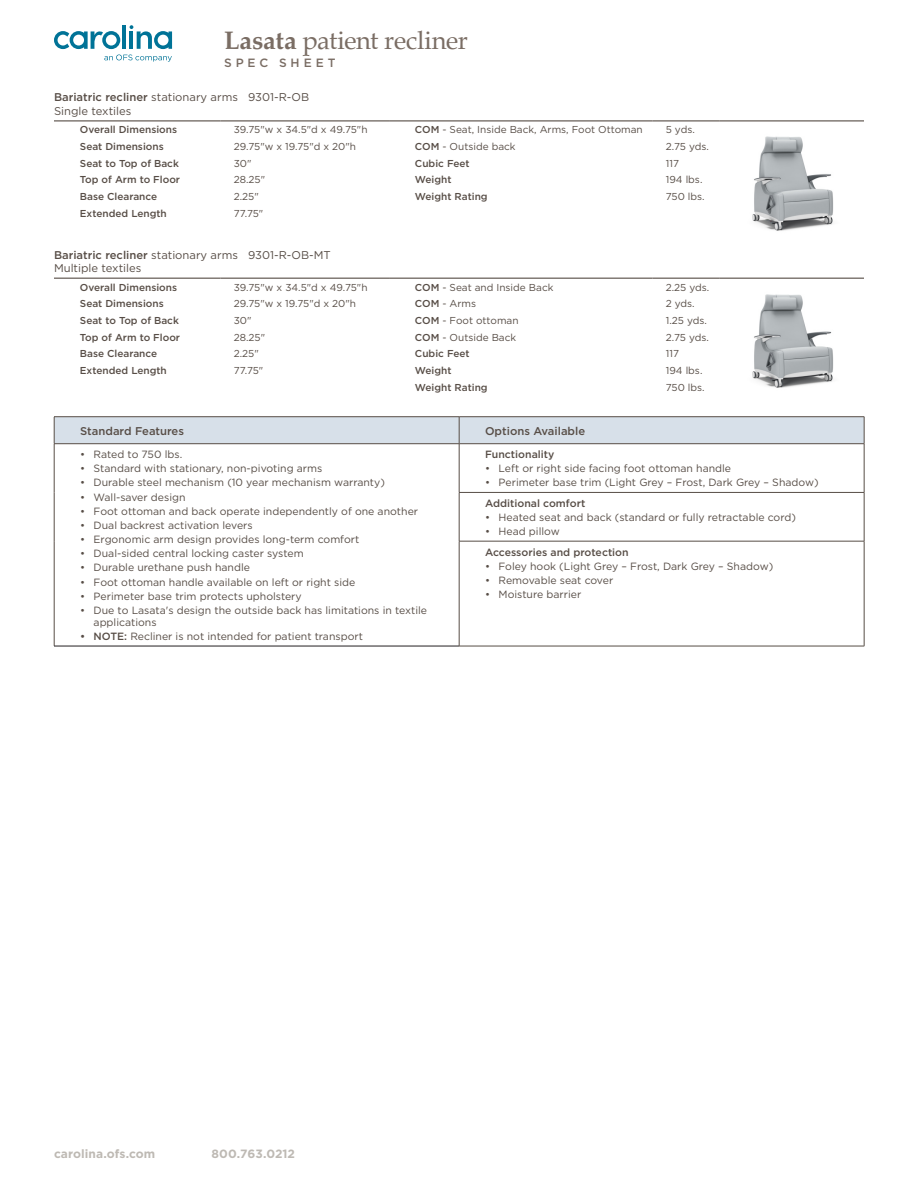
<style>
.page{position:relative;width:918px;height:1188px;background:#fff}
.page>*{position:absolute;margin:0;border:0;box-sizing:border-box;transform-origin:0 0}
.t1{font:25.5px "Palatino";letter-spacing:-.015em;color:#7a6d64}
.t2{font:700 12px "Gotham";letter-spacing:.005em;color:#a8a29a}
.t3{font:500 12px "Gotham";letter-spacing:.325em;color:#7a6d64}
.t4{font:11.25px "Gotham";color:#574d46}
.t5{font:500 11.25px "Gotham";color:#574d46}
.t6{font:10.5px/12px "Gotham";color:#574d46}
.t7{font:500 10.5px "Gotham";color:#574d46}
.t8{font:10.05px "Gotham";color:#574d46}
.t9{font:500 10.05px "Gotham";color:#574d46}
.s1{font-weight:700}
.s2{font-weight:500}
</style>
<div class="page">
<hr style="left:54px;top:120px;width:166px;height:1px;background:#574d46">
<hr style="left:220px;top:120px;width:169px;height:1px;background:#574d46">
<hr style="left:389px;top:120px;width:263px;height:1px;background:#574d46">
<hr style="left:720px;top:120px;width:144px;height:1px;background:#574d46">
<hr style="left:652px;top:120px;width:68px;height:1px;background:#574d46">
<img style="left:752px;top:136px;width:82px;height:95px">
<hr style="left:54px;top:278px;width:166px;height:1px;background:#574d46">
<hr style="left:220px;top:278px;width:169px;height:1px;background:#574d46">
<hr style="left:389px;top:278px;width:263px;height:1px;background:#574d46">
<hr style="left:720px;top:278px;width:144px;height:1px;background:#574d46">
<hr style="left:652px;top:278px;width:68px;height:1px;background:#574d46">
<img style="left:752px;top:294px;width:82px;height:94px">
<hr style="left:54px;top:416px;width:405px;height:1px;background:#574d46">
<hr style="left:459px;top:416px;width:405px;height:1px;background:#574d46">
<div style="left:54px;top:417px;width:811px;height:27px;background:#d7e0e9"></div>
<hr style="left:54px;top:443px;width:405px;height:1px;background:#574d46">
<hr style="left:54px;top:444px;width:1px;height:48px;background:#574d46">
<hr style="left:459px;top:443px;width:405px;height:1px;background:#574d46">
<hr style="left:459px;top:444px;width:1px;height:48px;background:#574d46">
<hr style="left:864px;top:444px;width:1px;height:48px;background:#574d46">
<hr style="left:54px;top:492px;width:1px;height:49px;background:#574d46">
<hr style="left:459px;top:492px;width:405px;height:1px;background:#574d46">
<hr style="left:459px;top:493px;width:1px;height:48px;background:#574d46">
<hr style="left:864px;top:493px;width:1px;height:48px;background:#574d46">
<hr style="left:54px;top:541px;width:1px;height:105px;background:#574d46">
<hr style="left:459px;top:541px;width:405px;height:1px;background:#574d46">
<hr style="left:459px;top:541px;width:1px;height:105px;background:#574d46">
<hr style="left:864px;top:541px;width:1px;height:105px;background:#574d46">
<hr style="left:459px;top:646px;width:405px;height:1px;background:#574d46">
<hr style="left:54px;top:646px;width:405px;height:1px;background:#231f20">
<svg style="left:54px;top:31px;width:66px;height:18px"></svg>
<hr style="left:122px;top:25px;width:4px;height:24px;background:#007397">
<svg style="left:130px;top:25px;width:42px;height:24px"></svg>
<svg style="left:104px;top:55px;width:68px;height:7px"></svg>
<h1 class="t1" style="left:224px;top:19px;width:245px"><span class="s1">Lasata</span> patient recliner</h1>
<p class="t3" style="left:224px;top:55px;width:113px">SPEC SHEET</p>
<p class="t4" style="left:54px;top:90px;width:257px"><span class="s2">Bariatric recliner</span> stationary arms 9301-R-OB</p>
<p class="t4" style="left:54px;top:104px;width:79px">Single textiles</p>
<p class="t9" style="left:80px;top:123px;width:99px">Overall Dimensions</p>
<p class="t8" style="left:234px;top:123px;width:135px">39.75"w x 34.5"d x 49.75"h</p>
<p class="t8" style="left:415px;top:123px;width:229px"><span class="s2">COM</span> - Seat, Inside Back, Arms, Foot Ottoman</p>
<p class="t8" style="left:666px;top:123px;width:30px">5 yds.</p>
<p class="t9" style="left:80px;top:140px;width:85px">Seat Dimensions</p>
<p class="t8" style="left:234px;top:140px;width:124px">29.75"w x 19.75"d x 20"h</p>
<p class="t8" style="left:415px;top:140px;width:102px"><span class="s2">COM</span> - Outside back</p>
<p class="t8" style="left:666px;top:140px;width:45px">2.75 yds.</p>
<p class="t9" style="left:80px;top:156px;width:100px">Seat to Top of Back</p>
<p class="t8" style="left:234px;top:157px;width:19px">30"</p>
<p class="t9" style="left:415px;top:156px;width:56px">Cubic Feet</p>
<p class="t8" style="left:666px;top:157px;width:15px">117</p>
<p class="t9" style="left:80px;top:173px;width:102px">Top of Arm to Floor</p>
<p class="t8" style="left:234px;top:173px;width:33px">28.25"</p>
<p class="t9" style="left:415px;top:173px;width:38px">Weight</p>
<p class="t8" style="left:666px;top:173px;width:38px">194 lbs.</p>
<p class="t9" style="left:80px;top:190px;width:79px">Base Clearance</p>
<p class="t8" style="left:234px;top:190px;width:27px">2.25"</p>
<p class="t9" style="left:415px;top:190px;width:74px">Weight Rating</p>
<p class="t8" style="left:666px;top:190px;width:40px">750 lbs.</p>
<p class="t9" style="left:80px;top:207px;width:88px">Extended Length</p>
<p class="t8" style="left:234px;top:207px;width:31px">77.75"</p>
<p class="t4" style="left:54px;top:247px;width:278px"><span class="s2">Bariatric recliner</span> stationary arms 9301-R-OB-MT</p>
<p class="t4" style="left:54px;top:261px;width:89px">Multiple textiles</p>
<p class="t9" style="left:80px;top:280px;width:99px">Overall Dimensions</p>
<p class="t8" style="left:234px;top:281px;width:135px">39.75"w x 34.5"d x 49.75"h</p>
<p class="t8" style="left:415px;top:281px;width:140px"><span class="s2">COM</span> - Seat and Inside Back</p>
<p class="t8" style="left:666px;top:281px;width:45px">2.25 yds.</p>
<p class="t9" style="left:80px;top:297px;width:85px">Seat Dimensions</p>
<p class="t8" style="left:234px;top:297px;width:124px">29.75"w x 19.75"d x 20"h</p>
<p class="t8" style="left:415px;top:297px;width:63px"><span class="s2">COM</span> - Arms</p>
<p class="t8" style="left:666px;top:297px;width:30px">2 yds.</p>
<p class="t9" style="left:80px;top:314px;width:100px">Seat to Top of Back</p>
<p class="t8" style="left:234px;top:314px;width:19px">30"</p>
<p class="t8" style="left:415px;top:314px;width:105px"><span class="s2">COM</span> - Foot ottoman</p>
<p class="t8" style="left:666px;top:314px;width:43px">1.25 yds.</p>
<p class="t9" style="left:80px;top:330px;width:102px">Top of Arm to Floor</p>
<p class="t8" style="left:234px;top:331px;width:33px">28.25"</p>
<p class="t8" style="left:415px;top:331px;width:103px"><span class="s2">COM</span> - Outside Back</p>
<p class="t8" style="left:666px;top:331px;width:45px">2.75 yds.</p>
<p class="t9" style="left:80px;top:347px;width:79px">Base Clearance</p>
<p class="t8" style="left:234px;top:347px;width:27px">2.25"</p>
<p class="t9" style="left:415px;top:347px;width:56px">Cubic Feet</p>
<p class="t8" style="left:666px;top:347px;width:15px">117</p>
<p class="t9" style="left:80px;top:364px;width:88px">Extended Length</p>
<p class="t8" style="left:234px;top:364px;width:31px">77.75"</p>
<p class="t9" style="left:415px;top:364px;width:38px">Weight</p>
<p class="t8" style="left:666px;top:364px;width:38px">194 lbs.</p>
<p class="t9" style="left:415px;top:380px;width:74px">Weight Rating</p>
<p class="t8" style="left:666px;top:381px;width:40px">750 lbs.</p>
<p class="t5" style="left:80px;top:423px;width:105px">Standard Features</p>
<p class="t5" style="left:485px;top:423px;width:102px">Options Available</p>
<p class="t6" style="left:80px;top:448px;width:104px">• Rated to 750 lbs.</p>
<p class="t6" style="left:80px;top:462px;width:244px">• Standard with stationary, non-pivoting arms</p>
<p class="t6" style="left:80px;top:476px;width:306px">• Durable steel mechanism (10 year mechanism warranty)</p>
<p class="t6" style="left:80px;top:491px;width:107px">• Wall-saver design</p>
<p class="t6" style="left:80px;top:505px;width:340px">• Foot ottoman and back operate independently of one another</p>
<p class="t6" style="left:80px;top:519px;width:174px">• Dual backrest activation levers</p>
<p class="t6" style="left:80px;top:533px;width:281px">• Ergonomic arm design provides long-term comfort</p>
<p class="t6" style="left:80px;top:547px;width:225px">• Dual-sided central locking caster system</p>
<p class="t6" style="left:80px;top:561px;width:171px">• Durable urethane push handle</p>
<p class="t6" style="left:80px;top:576px;width:277px">• Foot ottoman handle available on left or right side</p>
<p class="t6" style="left:80px;top:590px;width:223px">• Perimeter base trim protects upholstery</p>
<p class="t6" style="left:94px;top:604px;width:335px;text-indent:-14px">• Due to Lasata's design the outside back has limitations in textile applications</p>
<p class="t6" style="left:80px;top:630px;width:284px"><span class="s2">• NOTE:</span> Recliner is not intended for patient transport</p>
<p class="t7" style="left:485px;top:448px;width:71px">Functionality</p>
<p class="t6" style="left:485px;top:462px;width:248px">• Left or right side facing foot ottoman handle</p>
<p class="t6" style="left:485px;top:476px;width:335px">• Perimeter base trim (Light Grey – Frost, Dark Grey – Shadow)</p>
<p class="t7" style="left:485px;top:496px;width:102px">Additional comfort</p>
<p class="t6" style="left:485px;top:511px;width:312px">• Heated seat and back (standard or fully retractable cord)</p>
<p class="t6" style="left:485px;top:525px;width:76px">• Head pillow</p>
<p class="t7" style="left:485px;top:545px;width:145px">Accessories and protection</p>
<p class="t6" style="left:485px;top:560px;width:290px">• Foley hook (Light Grey – Frost, Dark Grey – Shadow)</p>
<p class="t6" style="left:485px;top:574px;width:130px">• Removable seat cover</p>
<p class="t6" style="left:485px;top:588px;width:98px">• Moisture barrier</p>
<p class="t2" style="left:54px;top:1146px;width:103px">carolina.ofs.com</p>
<p class="t2" style="left:212px;top:1146px;width:85px">800.763.0212</p>
</div>
